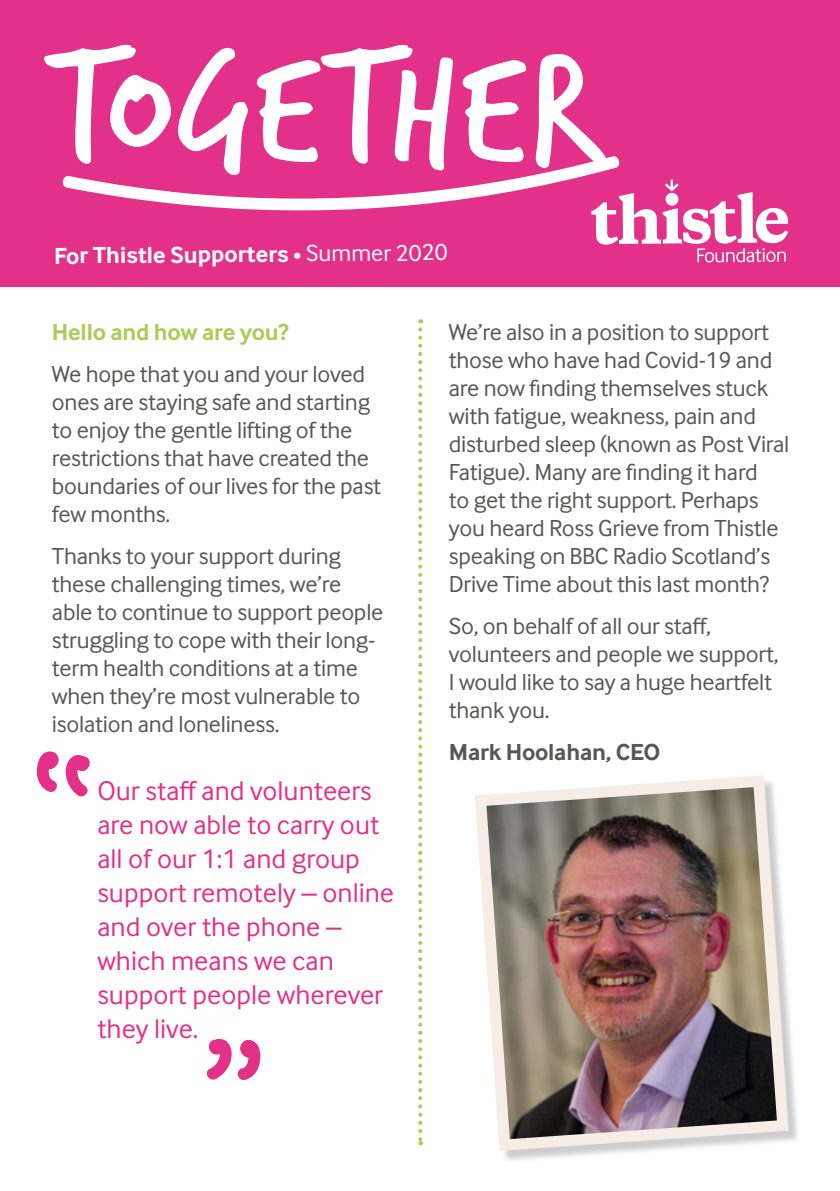
<style>
.page{position:relative;width:840px;height:1191px;background:#fff}
.page>*{position:absolute;margin:0;border:0;box-sizing:border-box;transform-origin:0 0}
.t1{font:28px/34px "Inter Face";color:#e3318a}
.t2{font:24px/28px "Inter Face";letter-spacing:-.01em;color:#575756}
.t3{font:700 24px "Inter Face";letter-spacing:-.01em;color:#fff}
.t4{font:700 24px "Inter Face";letter-spacing:-.01em;color:#abcc58}
.t5{font:700 24px "Inter Face";letter-spacing:-.01em;color:#575756}
.s1{font-weight:400;font-size:16px}
.s2{font-weight:400}
</style>
<div class="page">
<div style="left:0;top:0;width:839px;height:286px;background:#e3318a"></div>
<svg style="left:418px;top:329px;width:4px;height:816px"></svg>
<svg style="left:44px;top:45px;width:743px;height:217px"></svg>
<svg style="left:36px;top:751px;width:54px;height:46px"></svg>
<svg style="left:206px;top:1039px;width:55px;height:42px"></svg>
<img style="left:475px;top:775px;width:319px;height:381px">
<p class="t3" style="left:54px;top:241px;width:395px">For Thistle Supporters <span class="s1">•</span> <span class="s2">Summer 2020</span></p>
<p class="t4" style="left:52px;top:318px;width:238px">Hello and how are you?</p>
<p class="t2" style="left:52px;top:359px;width:330px">We hope that you and your loved ones are staying safe and starting to enjoy the gentle lifting of the restrictions that have created the boundaries of our lives for the past few months.</p>
<p class="t2" style="left:52px;top:542px;width:333px">Thanks to your support during these challenging times, we’re able to continue to support people struggling to cope with their long&shy;term health conditions at a time when they’re most vulnerable to isolation and loneliness.</p>
<p class="t1" style="left:97px;top:773px;width:298px">Our staff and volunteers are now able to carry out all of our 1:1 and group support remotely – online and over the phone – which means we can support people wherever they live.</p>
<p class="t2" style="left:448px;top:317px;width:342px">We’re also in a position to support those who have had Covid-19 and are now finding themselves stuck with fatigue, weakness, pain and disturbed sleep (known as Post Viral Fatigue). Many are finding it hard<br>to get the right support. Perhaps you heard Ross Grieve from Thistle speaking on BBC Radio Scotland’s Drive Time about this last month?</p>
<p class="t2" style="left:448px;top:612px;width:331px">So, on behalf of all our staff, volunteers and people we support,<br>I would like to say a huge heartfelt thank you.</p>
<p class="t5" style="left:448px;top:738px;width:213px">Mark Hoolahan, CEO</p>
</div>
